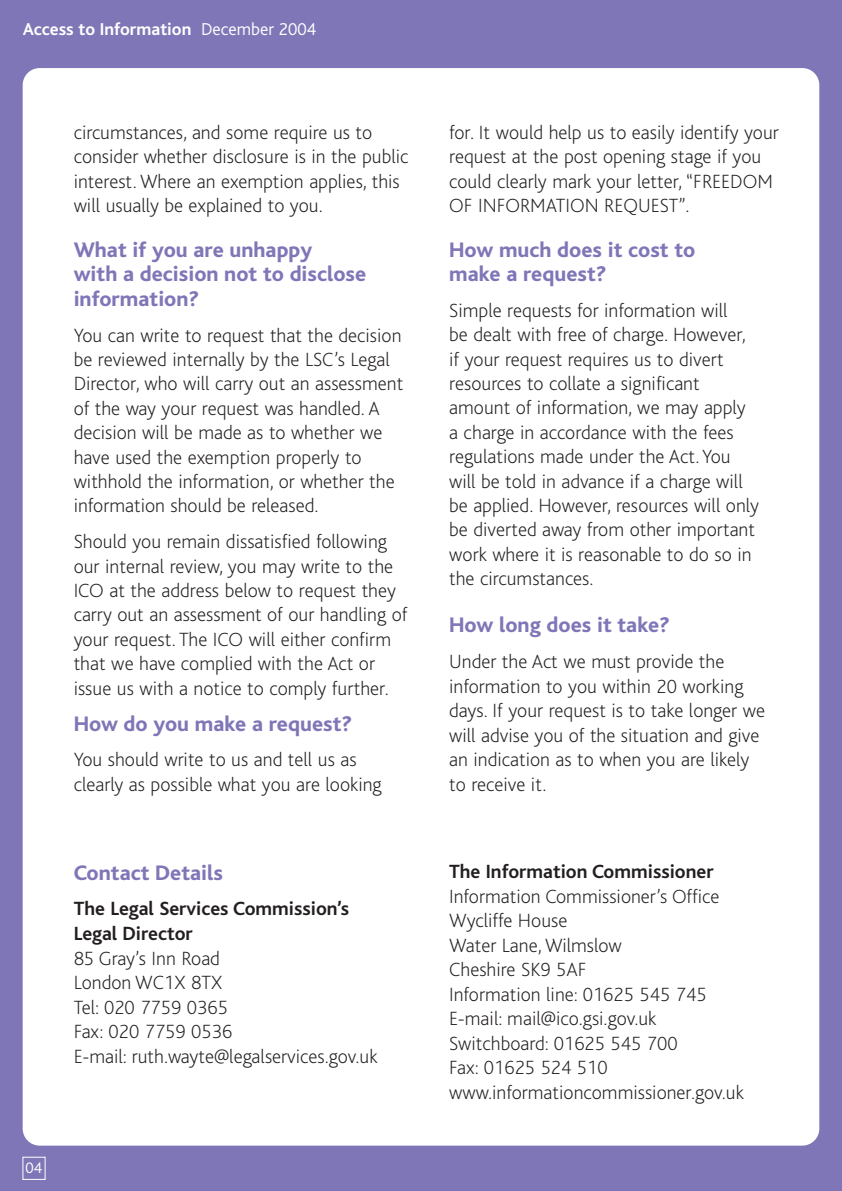
<style>
.page{position:relative;width:842px;height:1191px;background:#7f76b7}
.page>*{position:absolute;margin:0;border:0;box-sizing:border-box;transform-origin:0 0}
.t1{font:800 22px/24.4px "Bliss";color:#7f76b7}
.t2{font:200 20px/24.4px "Bliss";color:#231f20}
.t3{font:700 20px/24.4px "Bliss";color:#231f20}
.t4{font:700 18px "Bliss";color:#fff}
.t5{font:300 16px "Bliss";color:#fff}
.s1{font-weight:300}
</style>
<div class="page">
<div style="left:23px;top:68px;width:796px;height:1077px;background:#fff;border-radius:17px"></div>
<p class="t4" style="left:23px;top:23px;width:295px">Access to Information <span class="s1">December 2004</span></p>
<p class="t2" style="left:74px;top:122px;width:336px">circumstances, and some require us to consider whether disclosure is in the public interest. Where an exemption applies, this will usually be explained to you.</p>
<p class="t1" style="left:74px;top:239px;width:294px">What if you are unhappy<br>with a decision not to disclose information?</p>
<p class="t2" style="left:74px;top:325px;width:331px">You can write to request that the decision be reviewed internally by the LSC’s Legal Director, who will carry out an assessment of the way your request was handled. A decision will be made as to whether we have used the exemption properly to withhold the information, or whether the information should be released.</p>
<p class="t2" style="left:74px;top:531px;width:335px">Should you remain dissatisfied following our internal review, you may write to the ICO at the address below to request they carry out an assessment of our handling of your request. The ICO will either confirm that we have complied with the Act or issue us with a notice to comply further.</p>
<p class="t1" style="left:74px;top:713px;width:280px">How do you make a request?</p>
<p class="t2" style="left:74px;top:749px;width:310px">You should write to us and tell us as clearly as possible what you are looking</p>
<p class="t1" style="left:74px;top:862px;width:151px">Contact Details</p>
<p class="t3" style="left:74px;top:898px;width:277px">The Legal Services Commission’s<br>Legal Director</p>
<p class="t2" style="left:74px;top:947px;width:305px">85 Gray’s Inn Road<br>London WC1X 8TX<br>Tel: 020 7759 0365<br>Fax: 020 7759 0536<br>E-mail: ruth.wayte@legalservices.gov.uk</p>
<p class="t5" style="left:26px;top:1161px;width:18px">04</p>
<p class="t2" style="left:449px;top:122px;width:331px">for. It would help us to easily identify your request at the post opening stage if you could clearly mark your letter, “FREEDOM OF INFORMATION REQUEST”.</p>
<p class="t1" style="left:449px;top:239px;width:248px">How much does it cost to make a request?</p>
<p class="t2" style="left:449px;top:300px;width:311px">Simple requests for information will<br>be dealt with free of charge. However, if your request requires us to divert resources to collate a significant amount of information, we may apply a charge in accordance with the fees regulations made under the Act.You will be told in advance if a charge will be applied. However, resources will only be diverted away from other important work where it is reasonable to do so in the circumstances.</p>
<p class="t1" style="left:449px;top:615px;width:222px">How long does it take?</p>
<p class="t2" style="left:449px;top:651px;width:317px">Under the Act we must provide the information to you within 20 working days. If your request is to take longer we will advise you of the situation and give an indication as to when you are likely to receive it.</p>
<p class="t3" style="left:449px;top:861px;width:266px">The Information Commissioner</p>
<p class="t2" style="left:449px;top:885px;width:296px">Information Commissioner’s Office<br>Wycliffe House<br>Water Lane, Wilmslow<br>Cheshire SK9 5AF<br>Information line: 01625 545 745<br>E-mail: mail@ico.gsi.gov.uk<br>Switchboard: 01625 545 700<br>Fax: 01625 524 510 www.informationcommissioner.gov.uk</p>
</div>
